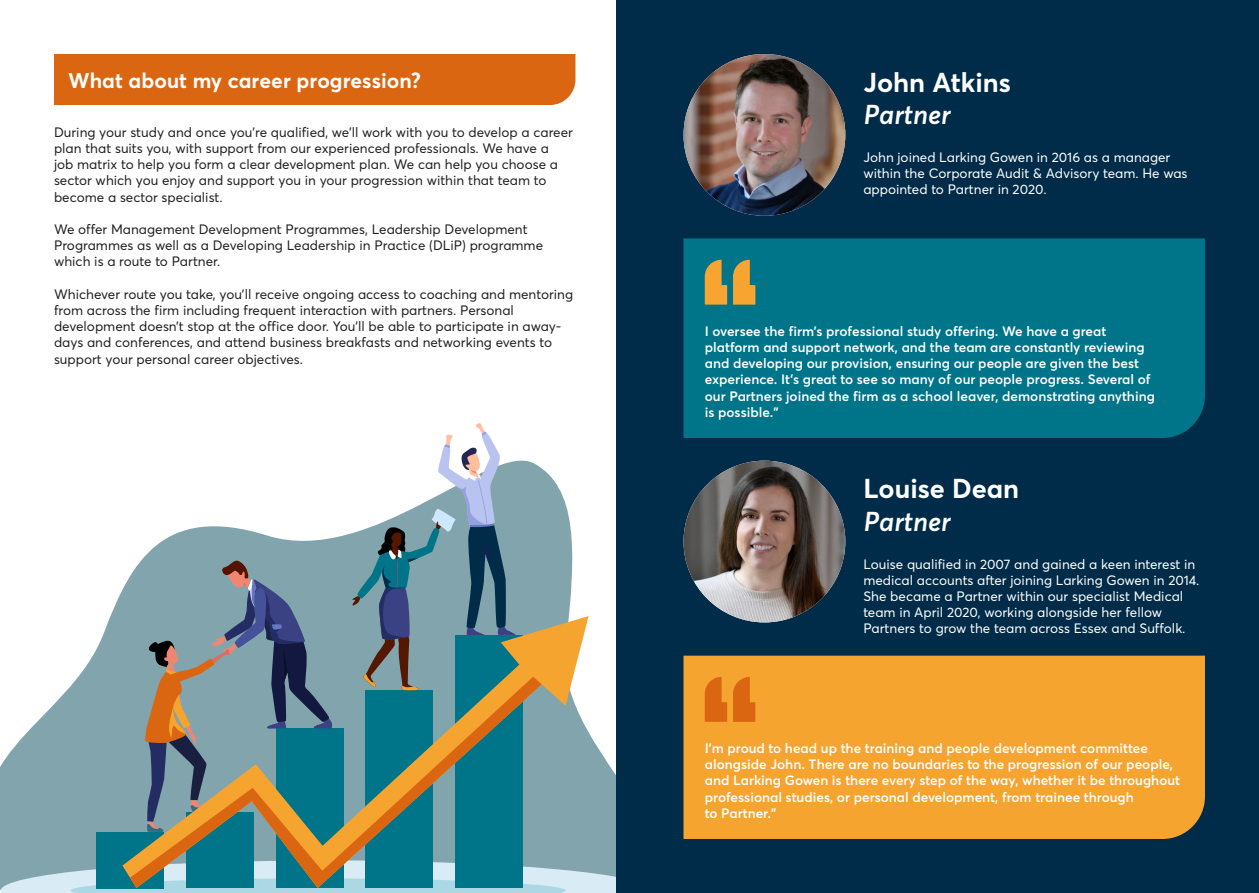
<style>
.page{position:relative;width:1259px;height:893px;background:#fff}
.page>*{position:absolute;margin:0;border:0;box-sizing:border-box;transform-origin:0 0}
.t1{font:700 27px "Averta";color:#fff}
.t2{font:italic 600 27px "Averta";color:#fff}
.t3{font:700 21px "Averta";color:#fff}
.t4{font:13.5px/16.2px "Averta";color:#231f20}
.t5{font:600 13.5px/16.2px "Averta";color:#fff}
.t6{font:13.5px/16.2px "Averta";color:#fff}
</style>
<div class="page">
<div style="left:54px;top:54px;width:521px;height:51px;background:#db6612"></div>
<svg style="left:0;top:440px;width:617px;height:450px"></svg>
<svg style="left:1px;top:860px;width:616px;height:33px;background:#abcdd7"></svg>
<div style="left:96px;top:832px;width:68px;height:56px;background:#007488"></div>
<svg style="left:351px;top:423px;width:165px;height:193px"></svg>
<svg style="left:144px;top:559px;width:188px;height:57px;background:#7c96a4"></svg>
<svg style="left:122px;top:616px;width:466px;height:272px;background:#819594"></svg>
<svg style="left:130px;top:677px;width:412px;height:211px;background:#608780"></svg>
<div style="left:617px;top:0;width:642px;height:893px;background:#002c49"></div>
<img style="left:683px;top:54px;width:162px;height:162px;border-radius:81px">
<div style="left:683px;top:238px;width:522px;height:200px;background:#007488"></div>
<svg style="left:705px;top:260px;width:22px;height:45px"></svg>
<svg style="left:733px;top:260px;width:22px;height:45px"></svg>
<img style="left:683px;top:461px;width:162px;height:161px;border-radius:81px">
<div style="left:683px;top:656px;width:522px;height:183px;background:#f6a430"></div>
<svg style="left:705px;top:677px;width:22px;height:45px"></svg>
<svg style="left:733px;top:677px;width:22px;height:45px"></svg>
<p class="t3" style="left:68px;top:67px;width:354px">What about my career progression?</p>
<p class="t4" style="left:54px;top:124px;width:520px">During your study and once you’re qualified, we’ll work with you to develop a career plan that suits you, with support from our experienced professionals. We have a<br>job matrix to help you form a clear development plan. We can help you choose a sector which you enjoy and support you in your progression within that team to become a sector specialist.</p>
<p class="t4" style="left:54px;top:221px;width:490px">We offer Management Development Programmes, Leadership Development<br>Programmes as well as a Developing Leadership in Practice (DLiP) programme which is a route to Partner.</p>
<p class="t4" style="left:54px;top:286px;width:521px">Whichever route you take, you’ll receive ongoing access to coaching and mentoring from across the firm including frequent interaction with partners. Personal development doesn’t stop at the office door. You’ll be able to participate in away&shy;days and conferences, and attend business breakfasts and networking events to support your personal career objectives.</p>
<p class="t1" style="left:863px;top:65px;width:149px">John Atkins</p>
<p class="t2" style="left:863px;top:96px;width:89px">Partner</p>
<p class="t6" style="left:863px;top:149px;width:326px">John joined Larking Gowen in 2016 as a manager within the Corporate Audit &amp; Advisory team. He was appointed to Partner in 2020.</p>
<p class="t5" style="left:705px;top:322px;width:452px">I oversee the firm’s professional study offering. We have a great platform and support network, and the team are constantly reviewing and developing our provision, ensuring our people are given the best experience. It’s great to see so many of our people progress. Several of our Partners joined the firm as a school leaver, demonstrating anything is possible.”</p>
<p class="t1" style="left:863px;top:471px;width:157px">Louise Dean</p>
<p class="t2" style="left:863px;top:502px;width:89px">Partner</p>
<p class="t6" style="left:863px;top:556px;width:338px">Louise qualified in 2007 and gained a keen interest in medical accounts after joining Larking Gowen in 2014.<br>She became a Partner within our specialist Medical team in April 2020, working alongside her fellow Partners to grow the team across Essex and Suffolk.</p>
<p class="t5" style="left:705px;top:739px;width:477px">I’m proud to head up the training and people development committee alongside John. There are no boundaries to the progression of our people, and Larking Gowen is there every step of the way, whether it be throughout professional studies, or personal development, from trainee through</p>
<p class="t5" style="left:705px;top:804px;width:73px">to Partner.”</p>
</div>
